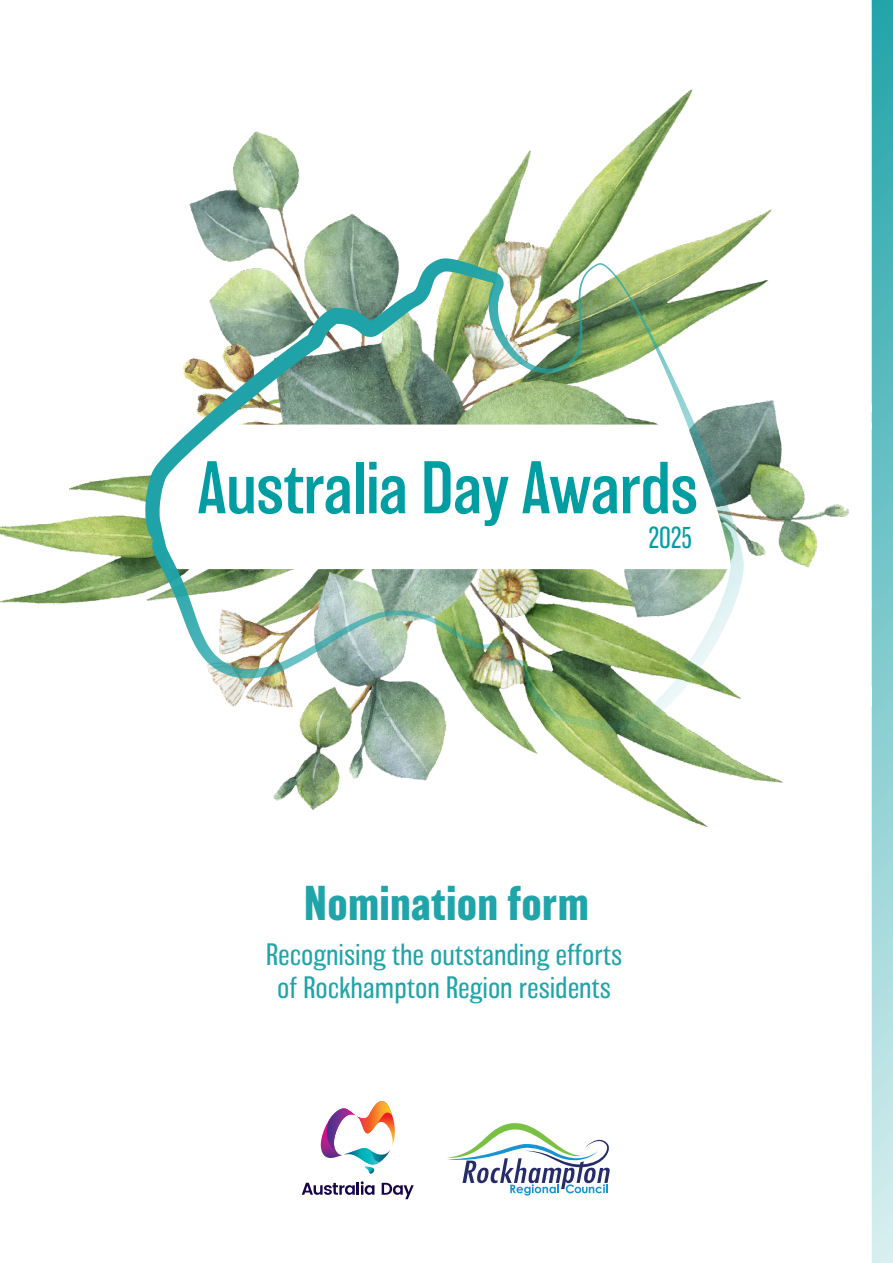
<style>
.page{position:relative;width:893px;height:1263px;background:#fff}
.page>*{position:absolute;margin:0;border:0;box-sizing:border-box;transform-origin:0 0}
.t1{font:300 68.55px "Balboa";color:#009ea3}
.Bullets{font:700 45px "Balboa";letter-spacing:.02em;color:#1fa4a9}
.Bullets-2{font:200 28.5px "Balboa";letter-spacing:.02em;color:#1fa4a9}
.t2{font:200 27.9px "Balboa";color:#009ea3}
</style>
<div class="page">
<svg style="left:320px;top:1101px;width:75px;height:73px"></svg>
<svg style="left:302px;top:1181px;width:72px;height:14px"></svg>
<svg style="left:382px;top:1183px;width:32px;height:16px"></svg>
<svg style="left:447px;top:1123px;width:163px;height:72px"></svg>
<svg style="left:872px;top:0;width:21px;height:1263px;background:#7dc9cc"></svg>
<img style="left:0;top:89px;width:849px;height:738px">
<svg style="left:522px;top:424px;width:209px;height:145px"></svg>
<img style="left:145px;top:258px;width:377px;height:420px">
<p class="t1" style="left:197px;top:452px;width:502px">Australia Day Awards</p>
<p class="t2" style="left:648px;top:523px;width:46px">2025</p>
<p class="Bullets" style="left:304px;top:878px;width:286px">Nomination form</p>
<p class="Bullets-2" style="left:266px;top:939px;width:357px">Recognising the outstanding efforts</p>
<p class="Bullets-2" style="left:278px;top:972px;width:335px">of Rockhampton Region residents</p>
</div>
